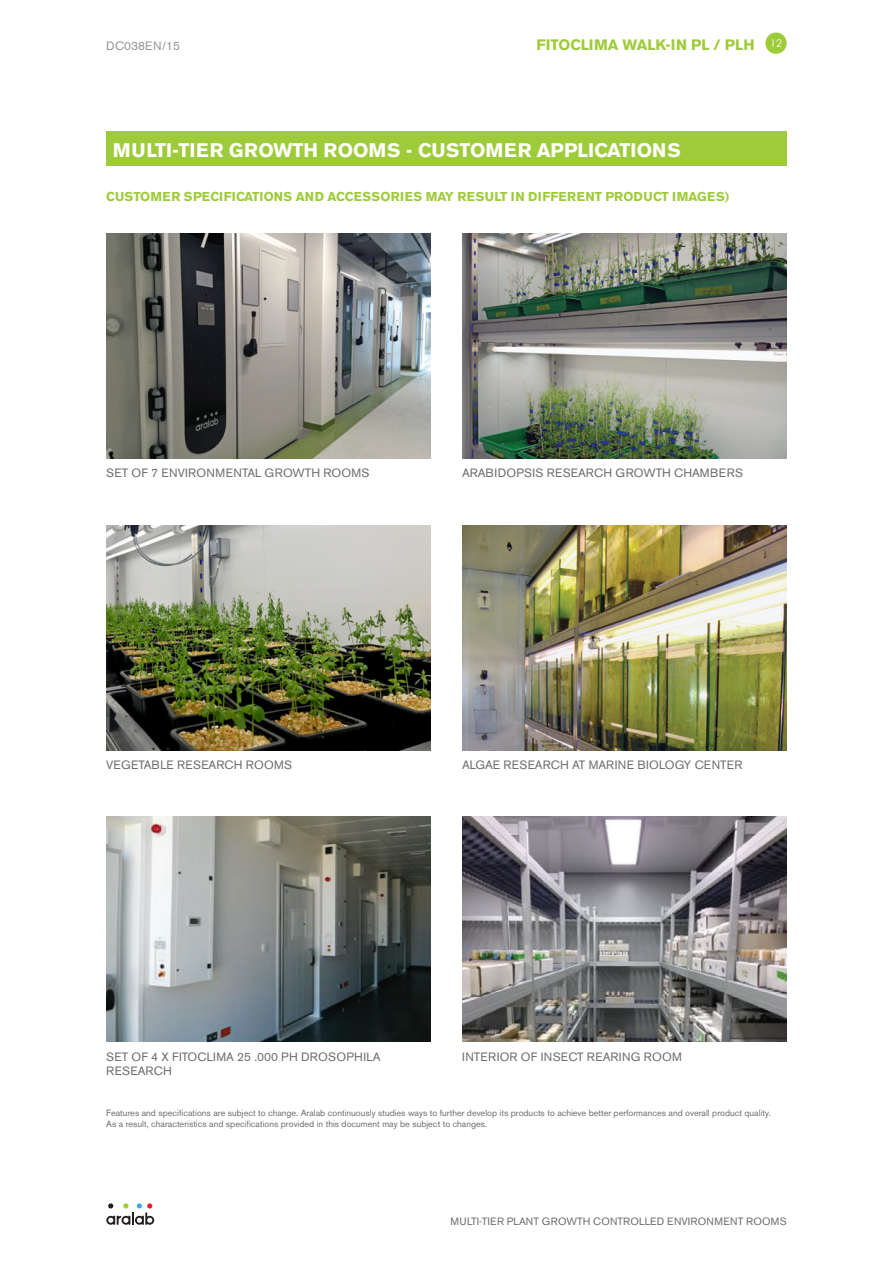
<style>
.page{position:relative;width:893px;height:1263px;background:#fff}
.page>*{position:absolute;margin:0;border:0;box-sizing:border-box;transform-origin:0 0}
.t1{font:700 19.5px "Akzidenz Grotesk BE";color:#fff}
.t2{font:700 15px "Akzidenz Grotesk BE";color:#9ecb3a}
.t3{font:700 12.75px "Akzidenz Grotesk BE";letter-spacing:.02em;color:#9ecb3a}
.t4{font:12px/14.4px "Akzidenz Grotesk BE";letter-spacing:.02em;color:#6c6d70}
.t5{font:12px "Akzidenz Grotesk BE";color:#939598}
.t6{font:10.5px "Akzidenz Grotesk BE";letter-spacing:.02em;color:#6c6d70}
.t7{font:9px "Akzidenz Grotesk BE";color:#6c6d70}
</style>
<div class="page">
<svg style="left:106px;top:1203px;width:48px;height:22px"></svg>
<div style="left:765px;top:33px;width:22px;height:21px;background:#9ecb3a;border-radius:50%"></div>
<div style="left:106px;top:132px;width:681px;height:34px;background:#9ecb3a"></div>
<img style="left:106px;top:817px;width:325px;height:224px">
<img style="left:106px;top:234px;width:325px;height:224px">
<img style="left:106px;top:526px;width:325px;height:224px">
<img style="left:462px;top:234px;width:325px;height:224px">
<img style="left:462px;top:526px;width:325px;height:224px">
<img style="left:462px;top:817px;width:325px;height:224px">
<h3 class="t5" style="left:106px;top:39px;width:75px">DC038EN/15</h3>
<h2 class="t2" style="left:536px;top:36px;width:247px">FITOCLIMA WALK-IN PL / PLH <sup>12</sup></h2>
<p class="t1" style="left:113px;top:139px;width:569px">MULTI-TIER GROWTH ROOMS - CUSTOMER APPLICATIONS</p>
<p class="t3" style="left:106px;top:189px;width:624px">CUSTOMER SPECIFICATIONS AND ACCESSORIES MAY RESULT IN DIFFERENT PRODUCT IMAGES)</p>
<p class="t4" style="left:106px;top:466px;width:265px">SET OF 7 ENVIRONMENTAL GROWTH ROOMS</p>
<p class="t4" style="left:462px;top:466px;width:283px">ARABIDOPSIS RESEARCH GROWTH CHAMBERS</p>
<p class="t4" style="left:106px;top:757px;width:187px">VEGETABLE RESEARCH ROOMS</p>
<p class="t4" style="left:462px;top:757px;width:282px">ALGAE RESEARCH AT MARINE BIOLOGY CENTER</p>
<p class="t4" style="left:106px;top:1049px;width:276px">SET OF 4 X FITOCLIMA 25 .000 PH DROSOPHILA<br>RESEARCH</p>
<p class="t4" style="left:462px;top:1049px;width:221px">INTERIOR OF INSECT REARING ROOM</p>
<p class="t7" style="left:106px;top:1108px;width:666px">Features and specifications are subject to change. Aralab continuously studies ways to further develop its products to achieve better performances and overall product quality.</p>
<p class="t7" style="left:106px;top:1118px;width:382px">As a result, characteristics and specifications provided in this document may be subject to changes.</p>
<p class="t6" style="left:450px;top:1215px;width:338px">MULTI-TIER PLANT GROWTH CONTROLLED ENVIRONMENT ROOMS</p>
</div>
